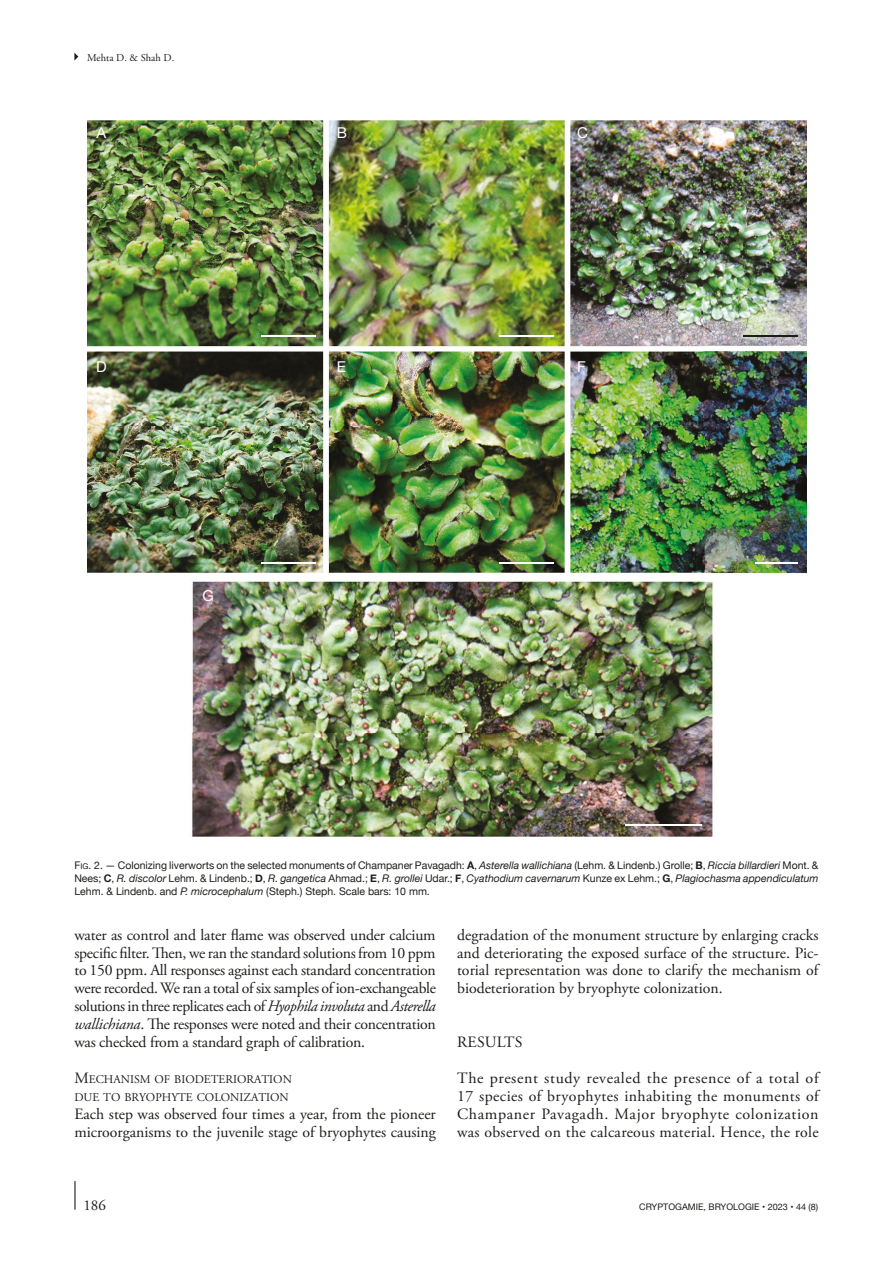
<style>
.page{position:relative;width:893px;height:1263px;background:#fff}
.page>*{position:absolute;margin:0;border:0;box-sizing:border-box;transform-origin:0 0}
.Texte_courant_1er_para{font:15.75px/18px "Adobe Garamond Pro";color:#1d1d1b;text-align:justify}
.Titre_1{font:15.75px "Adobe Garamond Pro";letter-spacing:.015em;color:#1d1d1b}
.t1{font:15px "Helvetica Neue";color:#fff}
.t2{font:15px "Adobe Garamond Pro";color:#1d1d1b}
.Titre_2{font:11.85px/18px "Adobe Garamond";color:#1d1d1b}
.t3{font:10.5px/12.8px "Helvetica Neue";color:#1d1d1b;text-align:justify}
.t4{font:10.5px "Adobe Garamond Pro";color:#1d1d1b}
.t5{font:9px "Helvetica Neue";color:#1d1d1b}
.s1{font-style:inherit}
.s2{font-size:7.8px}
.s3{font-weight:700}
.s4{font-style:italic}
.s5{font-size:15.75px}
</style>
<div class="page">
<hr style="left:74px;top:1181px;width:2px;height:29px;background:#1d1d1b">
<svg style="left:74px;top:53px;width:4px;height:8px"></svg>
<img style="left:88px;top:121px;width:719px;height:715px">
<hr style="left:744px;top:336px;width:54px;height:1px;background:#1d1d1b">
<hr style="left:499px;top:336px;width:55px;height:1px;background:#fff">
<hr style="left:261px;top:336px;width:55px;height:1px;background:#fff">
<hr style="left:261px;top:563px;width:55px;height:1px;background:#fff">
<hr style="left:499px;top:563px;width:55px;height:1px;background:#fff">
<hr style="left:755px;top:563px;width:43px;height:1px;background:#fff">
<hr style="left:625px;top:824px;width:76px;height:2px;background:#fff">
<p class="t4" style="left:87px;top:51px;width:89px">Mehta D. &amp; Shah D.</p>
<p class="t1" style="left:97px;top:121px;width:11px">A</p>
<p class="t1" style="left:337px;top:121px;width:12px">B</p>
<p class="t1" style="left:577px;top:121px;width:12px">C</p>
<p class="t1" style="left:96px;top:356px;width:12px">D</p>
<p class="t1" style="left:337px;top:356px;width:11px">E</p>
<p class="t1" style="left:577px;top:356px;width:10px">F</p>
<p class="t1" style="left:202px;top:584px;width:13px">G</p>
<p class="t3" style="left:74px;top:859px;width:746px"><span class="s1">F</span><span class="s2">ig</span><span class="s1">. 2</span>. — Colonizing liverworts on the selected monuments of Champaner Pavagadh: <span class="s3">A</span>, <span class="s4">Asterella wallichiana</span> (Lehm. &amp; Lindenb.) Grolle; <span class="s3">B</span>, <span class="s4">Riccia billardieri</span> Mont. &amp; Nees; <span class="s3">C</span>, <span class="s4">R. discolor</span> Lehm. &amp; Lindenb.; <span class="s3">D</span>, <span class="s4">R. gangetica</span> Ahmad.; <span class="s3">E</span>, <span class="s4">R. grollei</span> Udar.; <span class="s3">F</span>, <span class="s4">Cyathodium cavernarum</span> Kunze ex Lehm.; <span class="s3">G</span>, <span class="s4">Plagiochasma appendiculatum </span>Lehm. &amp; Lindenb. and <span class="s4">P. microcephalum</span> (Steph.) Steph. Scale bars: 10 mm.</p>
<p class="Texte_courant_1er_para" style="left:74px;top:926px;width:363px">water as control and later flame was observed under calcium specific filter. Then, we ran the standard solutions from 10 ppm to 150 ppm. All responses against each standard concentration were recorded. We ran a total of six samples of ion-exchangeable solutions in three replicates each of <span class="s4">Hyophila involuta</span> and <span class="s4">Asterella wallichiana</span>. The responses were noted and their concentration was checked from a standard graph of calibration.</p>
<p class="Titre_2" style="left:74px;top:1071px;width:219px"><span class="s5">M</span>ECHANISM OF BIODETERIORATION<br>DUE TO BRYOPHYTE COLONIZATION</p>
<p class="Texte_courant_1er_para" style="left:74px;top:1105px;width:363px">Each step was observed four times a year, from the pioneer microorganisms to the juvenile stage of bryophytes causing</p>
<p class="Texte_courant_1er_para" style="left:457px;top:926px;width:363px">degradation of the monument structure by enlarging cracks and deteriorating the exposed surface of the structure. Pic&shy;torial representation was done to clarify the mechanism of biodeterioration by bryophyte colonization.</p>
<p class="Titre_1" style="left:457px;top:1033px;width:67px">RESULTS</p>
<p class="Texte_courant_1er_para" style="left:457px;top:1070px;width:363px">The present study revealed the presence of a total of 17 species of bryophytes inhabiting the monuments of Champaner Pavagadh. Major bryophyte colonization was observed on the calcareous material. Hence, the role</p>
<p class="t2" style="left:83px;top:1196px;width:24px">186</p>
<p class="t5" style="left:639px;top:1200px;width:181px">CRYPTOGAMIE, BRYOLOGIE • 2023 • 44 (8)</p>
</div>
